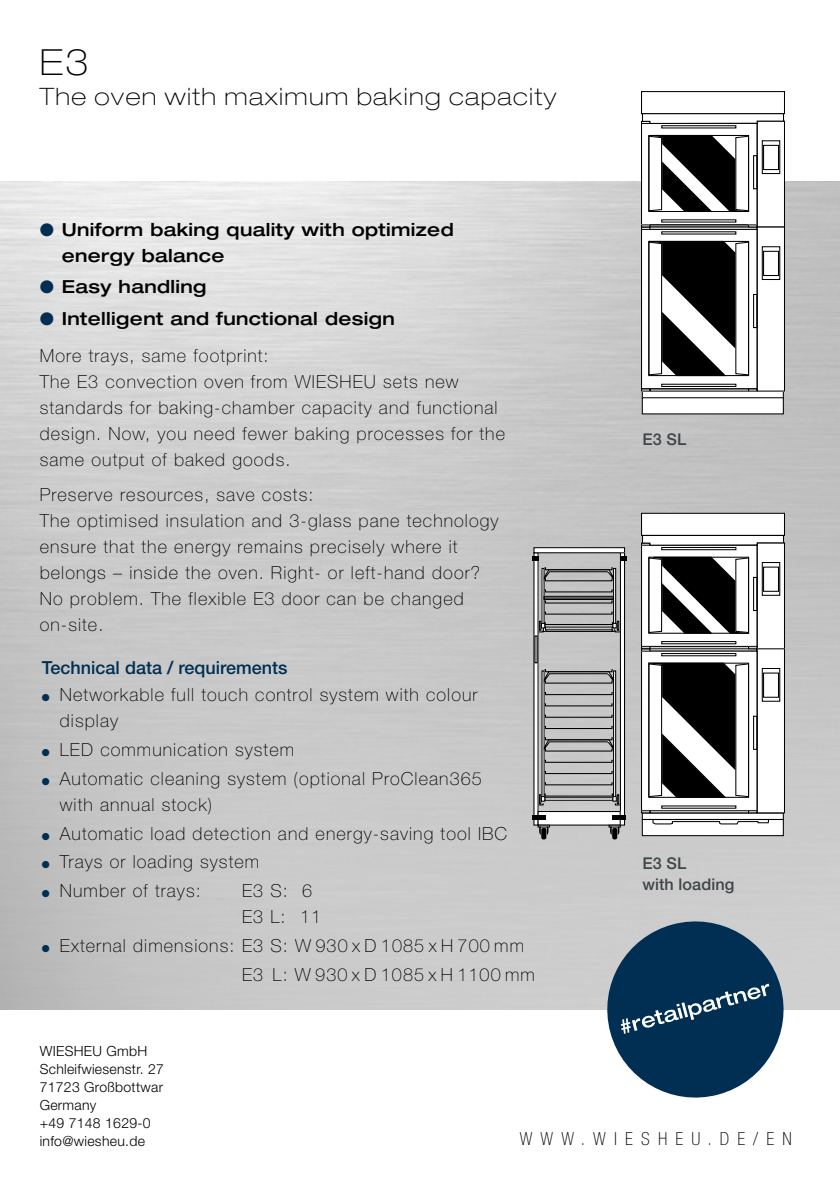
<style>
.page{position:relative;width:840px;height:1191px;background:#fff}
.page>*{position:absolute;margin:0;border:0;box-sizing:border-box;transform-origin:0 0}
.t1{font:100 expanded 36px "Helvetica Neue";color:#000}
.t2{font:100 expanded 24px "Helvetica Neue";letter-spacing:.06em;color:#000}
.t3{font:100 18px/26px "Helvetica Neue LT Pro";letter-spacing:.06em;color:#000}
.t4{font:500 expanded 18px/26px "Helvetica Neue";letter-spacing:.02em;color:#000}
.t5{font:500 18px "Helvetica Neue LT Pro";color:#002f53}
.t6{font:100 condensed 18px "Helvetica Neue";letter-spacing:.455em;color:#000}
.t7{font:500 16.2px/21.6px "Helvetica Neue LT Pro";letter-spacing:.005em;color:#3e4648}
.t8{font:300 14px/18px "Helvetica Neue LT Pro";letter-spacing:.02em;color:#000}
.s1{color:#002f53}
</style>
<div class="page">
<img style="left:0;top:181px;width:839px;height:828px">
<div style="left:756px;top:121px;width:28px;height:106px;background:#fff"></div>
<div style="left:756px;top:121px;width:28px;height:106px;border:1px solid #000"></div>
<svg style="left:642px;top:125px;width:113px;height:98px"></svg>
<div style="left:640px;top:123px;width:117px;height:102px;border:1px solid #000"></div>
<div style="left:640px;top:91px;width:144px;height:23px;border:1px solid #000"></div>
<div style="left:752px;top:155px;width:5px;height:34px;border:1px solid #000"></div>
<svg style="left:747px;top:224px;width:10px;height:3px"></svg>
<svg style="left:640px;top:113px;width:144px;height:11px"></svg>
<div style="left:762px;top:145px;width:16px;height:25px;border:1px solid #000"></div>
<div style="left:642px;top:391px;width:140px;height:7px;background:#fff"></div>
<div style="left:642px;top:398px;width:140px;height:16px;background:#fff"></div>
<div style="left:756px;top:227px;width:28px;height:164px;background:#fff"></div>
<div style="left:756px;top:226px;width:28px;height:165px;border:1px solid #000"></div>
<svg style="left:642px;top:231px;width:113px;height:156px"></svg>
<div style="left:640px;top:229px;width:117px;height:160px;border:1px solid #000"></div>
<div style="left:752px;top:294px;width:5px;height:34px;border:1px solid #000"></div>
<svg style="left:748px;top:388px;width:9px;height:3px"></svg>
<div style="left:649px;top:388px;width:99px;height:3px;border:1px solid #000"></div>
<svg style="left:640px;top:388px;width:10px;height:3px"></svg>
<svg style="left:640px;top:224px;width:10px;height:6px"></svg>
<div style="left:762px;top:251px;width:16px;height:25px;border:1px solid #000"></div>
<svg style="left:647px;top:135px;width:102px;height:77px"></svg>
<svg style="left:647px;top:241px;width:102px;height:135px"></svg>
<div style="left:660px;top:125px;width:76px;height:3px;border:1px solid #000"></div>
<div style="left:761px;top:140px;width:18px;height:34px;border:1px solid #000"></div>
<div style="left:660px;top:384px;width:76px;height:3px;border:1px solid #000"></div>
<div style="left:761px;top:246px;width:18px;height:34px;border:1px solid #000"></div>
<div style="left:756px;top:543px;width:28px;height:106px;background:#fff"></div>
<div style="left:756px;top:542px;width:28px;height:107px;border:1px solid #000"></div>
<div style="left:641px;top:545px;width:115px;height:101px;background:#fff"></div>
<div style="left:640px;top:544px;width:117px;height:103px;border:1px solid #000"></div>
<div style="left:660px;top:547px;width:76px;height:3px;border:1px solid #000"></div>
<div style="left:660px;top:641px;width:76px;height:3px;border:1px solid #000"></div>
<div style="left:641px;top:513px;width:143px;height:22px;background:#fff"></div>
<div style="left:640px;top:513px;width:144px;height:23px;border:1px solid #000"></div>
<div style="left:752px;top:577px;width:5px;height:34px;border:1px solid #000"></div>
<svg style="left:747px;top:646px;width:10px;height:3px"></svg>
<svg style="left:641px;top:534px;width:143px;height:12px"></svg>
<div style="left:762px;top:566px;width:16px;height:26px;border:1px solid #000"></div>
<div style="left:642px;top:813px;width:140px;height:6px;background:#fff"></div>
<div style="left:642px;top:819px;width:140px;height:16px;background:#fff"></div>
<div style="left:641px;top:819px;width:142px;height:17px;border:1px solid #000"></div>
<div style="left:756px;top:649px;width:28px;height:164px;background:#fff"></div>
<div style="left:756px;top:648px;width:28px;height:165px;border:1px solid #000"></div>
<svg style="left:641px;top:651px;width:115px;height:159px"></svg>
<div style="left:640px;top:650px;width:117px;height:161px;border:1px solid #000"></div>
<div style="left:752px;top:715px;width:5px;height:35px;border:1px solid #000"></div>
<svg style="left:640px;top:646px;width:10px;height:5px"></svg>
<div style="left:762px;top:672px;width:16px;height:26px;border:1px solid #000"></div>
<svg style="left:640px;top:810px;width:129px;height:15px"></svg>
<svg style="left:533px;top:553px;width:4px;height:272px"></svg>
<div style="left:612px;top:670px;width:4px;height:127px;border:1px solid #000"></div>
<div style="left:612px;top:568px;width:4px;height:56px;border:1px solid #000"></div>
<div style="left:534px;top:635px;width:3px;height:28px;border:1px solid #000"></div>
<div style="left:543px;top:597px;width:70px;height:3px;border:1px solid #000"></div>
<div style="left:543px;top:596px;width:70px;height:2px;border:1px solid #000"></div>
<div style="left:533px;top:547px;width:91px;height:6px;background:#fff"></div>
<div style="left:533px;top:547px;width:91px;height:6px;border:1px solid #000"></div>
<hr style="left:620px;top:553px;width:4px;height:272px;background:#fff">
<div style="left:619px;top:552px;width:5px;height:273px;border:1px solid #000"></div>
<div style="left:538px;top:811px;width:82px;height:14px;background:#fff"></div>
<div style="left:537px;top:811px;width:83px;height:14px;border:1px solid #000"></div>
<svg style="left:537px;top:793px;width:83px;height:13px"></svg>
<svg style="left:543px;top:781px;width:70px;height:5px"></svg>
<svg style="left:543px;top:770px;width:70px;height:4px"></svg>
<svg style="left:543px;top:759px;width:70px;height:4px"></svg>
<svg style="left:543px;top:736px;width:71px;height:16px"></svg>
<svg style="left:543px;top:725px;width:70px;height:4px"></svg>
<svg style="left:543px;top:714px;width:70px;height:4px"></svg>
<svg style="left:543px;top:703px;width:70px;height:4px"></svg>
<svg style="left:543px;top:691px;width:70px;height:4px"></svg>
<svg style="left:543px;top:668px;width:71px;height:16px"></svg>
<svg style="left:537px;top:621px;width:83px;height:12px"></svg>
<svg style="left:543px;top:611px;width:70px;height:4px"></svg>
<svg style="left:543px;top:600px;width:70px;height:4px"></svg>
<svg style="left:543px;top:589px;width:70px;height:4px"></svg>
<svg style="left:543px;top:567px;width:71px;height:15px"></svg>
<div style="left:761px;top:562px;width:18px;height:34px;border:1px solid #000"></div>
<div style="left:660px;top:653px;width:76px;height:3px;border:1px solid #000"></div>
<div style="left:761px;top:668px;width:18px;height:34px;border:1px solid #000"></div>
<svg style="left:648px;top:556px;width:101px;height:78px"></svg>
<svg style="left:648px;top:662px;width:101px;height:136px"></svg>
<hr style="left:531px;top:815px;width:14px;height:4px;background:#000">
<svg style="left:532px;top:556px;width:6px;height:5px"></svg>
<svg style="left:619px;top:556px;width:7px;height:5px"></svg>
<hr style="left:612px;top:815px;width:14px;height:4px;background:#000">
<div style="left:541px;top:828px;width:5px;height:11px;background:#000;border-radius:2px"></div>
<svg style="left:537px;top:824px;width:12px;height:11px"></svg>
<div style="left:612px;top:828px;width:5px;height:11px;background:#000;border-radius:2px"></div>
<svg style="left:608px;top:824px;width:12px;height:11px"></svg>
<svg style="left:597px;top:912px;width:195px;height:186px"></svg>
<h1 class="t1" style="left:40px;top:40px;width:50px">E3</h1>
<h2 class="t2" style="left:40px;top:82px;width:517px">The oven with maximum baking capacity</h2>
<p class="t4" style="left:62px;top:216px;width:393px;text-indent:-22px"><span class="s1">●</span> Uniform baking quality with optimized energy balance</p>
<p class="t4" style="left:40px;top:273px;width:168px"><span class="s1">●</span> Easy handling</p>
<p class="t4" style="left:40px;top:305px;width:356px"><span class="s1">●</span> Intelligent and functional design</p>
<p class="t3" style="left:40px;top:342px;width:466px">More trays, same footprint:<br>The E3 convection oven from WIESHEU sets new standards for baking-chamber capacity and functional design. Now, you need fewer baking processes for the same output of baked goods.</p>
<p class="t3" style="left:40px;top:481px;width:460px">Preserve resources, save costs:<br>The optimised insulation and 3-glass pane technology ensure that the energy remains precisely where it belongs – inside the oven. Right- or left-hand door?<br>No problem. The flexible E3 door can be changed on-site.</p>
<p class="t5" style="left:42px;top:657px;width:247px">Technical data / requirements</p>
<p class="t3" style="left:60px;top:681px;width:419px;text-indent:-18px"><span class="s1">●</span> Networkable full touch control system with colour display</p>
<p class="t3" style="left:42px;top:736px;width:253px"><span class="s1">●</span> LED communication system</p>
<p class="t3" style="left:60px;top:765px;width:423px;text-indent:-18px"><span class="s1">●</span> Automatic cleaning system (optional ProClean365 with annual stock)</p>
<p class="t3" style="left:42px;top:820px;width:466px"><span class="s1">●</span> Automatic load detection and energy-saving tool IBC</p>
<p class="t3" style="left:42px;top:848px;width:219px"><span class="s1">●</span> Trays or loading system</p>
<p class="t3" style="left:42px;top:877px;width:160px"><span class="s1">●</span> Number of trays:</p>
<p class="t3" style="left:242px;top:877px;width:81px">E3 S: 6<br>E3 L: 11</p>
<p class="t3" style="left:242px;top:931px;width:294px;line-height:28.8px;text-indent:-200px"><span class="s1">●</span> External dimensions: E3 S: W 930 x D 1085 x H 700 mm<br>E3 L: W 930 x D 1085 x H 1100 mm</p>
<p class="t7" style="left:642px;top:429px;width:45px">E3 SL</p>
<p class="t7" style="left:642px;top:852px;width:93px">E3 SL<br>with loading</p>
<p class="t8" style="left:40px;top:1042px;width:126px">WIESHEU GmbH<br>Schleifwiesenstr. 27<br>71723 Großbottwar<br>Germany<br>+49 7148 1629-0 info@wiesheu.de</p>
<p class="t6" style="left:519px;top:1128px;width:273px">WWW.WIESHEU.DE/EN</p>
</div>
